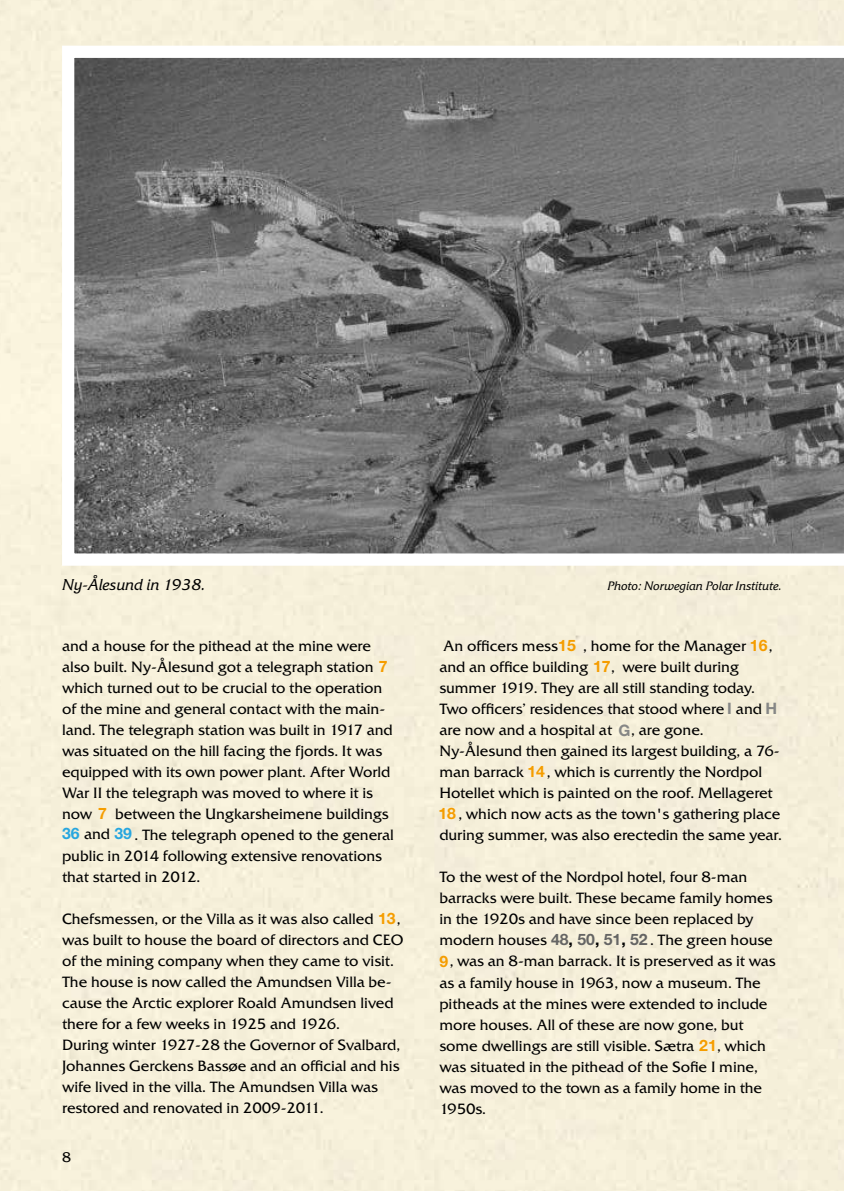
<style>
.page{position:relative;width:844px;height:1191px;background:#fff}
.page>*{position:absolute;margin:0;border:0;box-sizing:border-box;transform-origin:0 0}
.t1{font:italic 15.75px "Friz Qua";color:#000}
.t2{font:700 15.75px "Helvetica Neue LT Pro";color:#868786}
.t3{font:14.88px/21px "Friz Qua";letter-spacing:-.005em;color:#000}
.t4{font:14px "Friz Qua";color:#000}
.t5{font:italic 12.25px "Friz Qua";color:#000}
.s1{font-family:"Helvetica Neue LT Pro";font-weight:700;font-size:15.75px;color:#f59d00}
.s2{font-family:"Helvetica Neue LT Pro";font-weight:700;font-size:15.75px;color:#27a6df}
.s3{font-family:"Helvetica Neue LT Pro";font-weight:700;font-size:15.75px;color:#868786}
.s4{font-family:"Helvetica Neue LT Pro";font-weight:700;font-size:15.75px;color:#656564}
.s5{font-family:"Helvetica Neue LT Pro";font-weight:700;font-size:15.75px}
</style>
<div class="page">
<svg style="left:62px;top:57px;width:781px;height:509px"></svg>
<p class="t1" style="left:62px;top:575px;width:145px">Ny-Ålesund in 1938.</p>
<p class="t5" style="left:607px;top:578px;width:176px">Photo: Norwegian Polar Institute.</p>
<p class="t3" style="left:62px;top:635px;width:332px">and a house for the pithead at the mine were also built. Ny-Ålesund got a telegraph station <span class="s1">7 </span>which turned out to be crucial to the operation of the mine and general contact with the main&shy;land. The telegraph station was built in 1917 and was situated on the hill facing the fjords. It was equipped with its own power plant. After World War II the telegraph was moved to where it is now <span class="s1">7</span></p>
<p class="t3" style="left:62px;top:803px;width:333px;text-indent:53px">between the Ungkarsheimene buildings <span class="s2">36</span> and <span class="s2">39</span> . The telegraph opened to the general public in 2014 following extensive renovations that started in 2012.</p>
<p class="t3" style="left:62px;top:908px;width:343px">Chefsmessen, or the Villa as it was also called <span class="s1">13</span>, was built to house the board of directors and CEO of the mining company when they came to visit.<br>The house is now called the Amundsen Villa be&shy;cause the Arctic explorer Roald Amundsen lived there for a few weeks in 1925 and 1926.<br>During winter 1927-28 the Governor of Svalbard, Johannes Gerckens Bassøe and an official and his wife lived in the villa. The Amundsen Villa was restored and renovated in 2009-2011.</p>
<p class="t4" style="left:62px;top:1148px;width:10px">8</p>
<p class="t3" style="left:438px;top:635px;width:345px;text-indent:145px">, home for the Manager <span class="s1">16</span>, and an office building <span class="s1">17</span>, were built during summer 1919. They are all still standing today.<br>Two officers’ residences that stood where and <span class="s3">H </span>are now and a hospital at <span class="s3">G</span>, are gone.<br>Ny-Ålesund then gained its largest building, a 76- man barrack <span class="s1">14</span>, which is currently the Nordpol Hotellet which is painted on the roof. Mellageret <span class="s1">18</span> , which now acts as the town's gathering place during summer, was also erectedin the same year.</p>
<p class="t3" style="left:439px;top:866px;width:338px">To the west of the Nordpol hotel, four 8-man barracks were built. These became family homes in the 1920s and have since been replaced by modern houses <span class="s4">48</span><span class="s5">,</span> <span class="s4">50</span><span class="s5">,</span> <span class="s4">51</span><span class="s5">,</span> <span class="s4">52</span> . The green house <span class="s1">9</span>, was an 8-man barrack. It is preserved as it was as a family house in 1963, now a museum. The pitheads at the mines were extended to include more houses. All of these are now gone, but some dwellings are still visible. Sætra <span class="s1">21</span>, which was situated in the pithead of the Sofie I mine, was moved to the town as a family home in the 1950s.</p>
<p class="t3" style="left:443px;top:635px;width:134px">An officers mess<span class="s1">15</span></p>
<p class="t2" style="left:727px;top:699px;width:6px">I</p>
</div>
